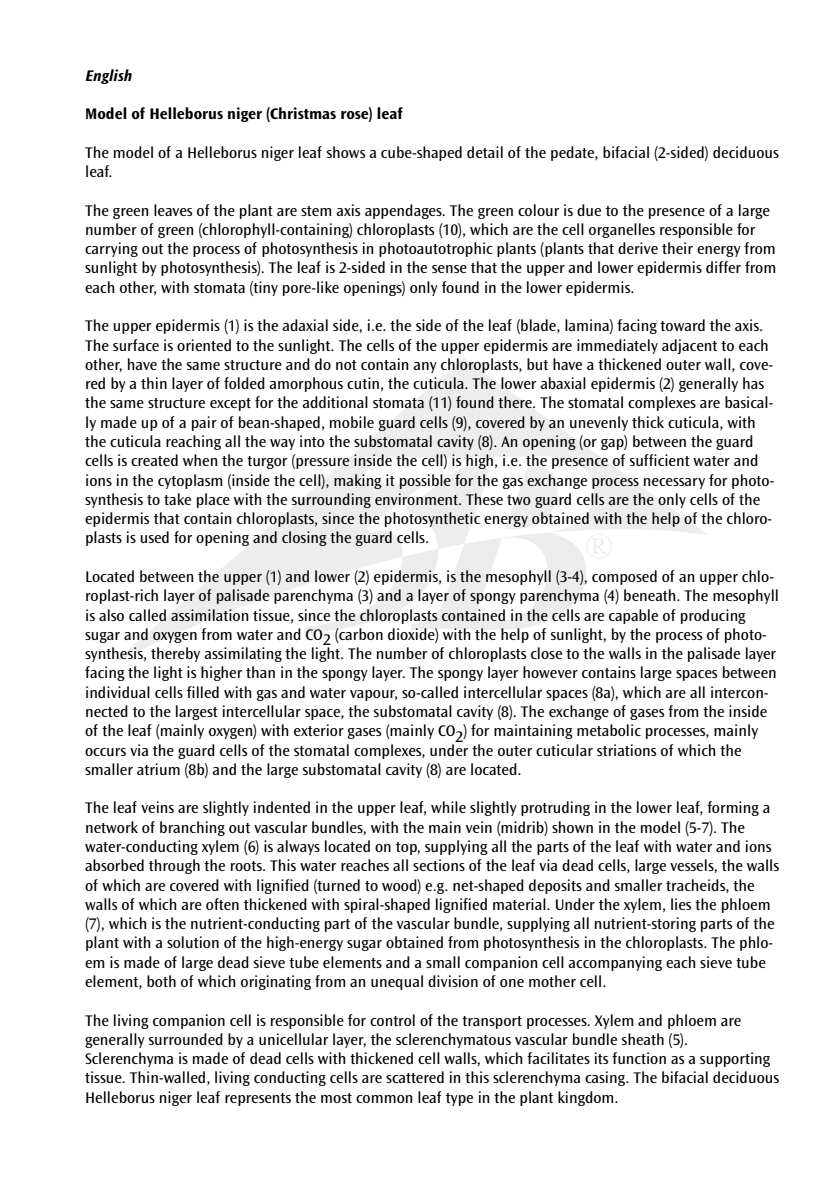
<style>
.page{position:relative;width:836px;height:1191px;background:#fff}
.page>*{position:absolute;margin:0;border:0;box-sizing:border-box;transform-origin:0 0}
.t1{font:16px/19.2px "Ocean Sans";color:#000}
.t2{font:700 16px "Ocean Sans";color:#000}
.t3{font:italic 700 16px "Ocean Sans";color:#000}
</style>
<div class="page">
<svg style="left:114px;top:358px;width:593px;height:305px"></svg>
<svg style="left:304px;top:456px;width:289px;height:177px"></svg>
<p class="t3" style="left:85px;top:66px;width:48px">English</p>
<p class="t2" style="left:85px;top:105px;width:319px">Model of Helleborus niger (Christmas rose) leaf</p>
<p class="t1" style="left:85px;top:143px;width:695px">The model of a Helleborus niger leaf shows a cube-shaped detail of the pedate, bifacial (2-sided) deciduous leaf.</p>
<p class="t1" style="left:85px;top:201px;width:692px">The green leaves of the plant are stem axis appendages. The green colour is due to the presence of a large number of green (chlorophyll-containing) chloroplasts (10), which are the cell organelles responsible for carrying out the process of photosynthesis in photoautotrophic plants (plants that derive their energy from sunlight by photosynthesis). The leaf is 2-sided in the sense that the upper and lower epidermis differ from each other, with stomata (tiny pore-like openings) only found in the lower epidermis.</p>
<p class="t1" style="left:85px;top:316px;width:690px">The upper epidermis (1) is the adaxial side, i.e. the side of the leaf (blade, lamina) facing toward the axis.<br>The surface is oriented to the sunlight. The cells of the upper epidermis are immediately adjacent to each other, have the same structure and do not contain any chloroplasts, but have a thickened outer wall, cove&shy;red by a thin layer of folded amorphous cutin, the cuticula. The lower abaxial epidermis (2) generally has the same structure except for the additional stomata (11) found there. The stomatal complexes are basical&shy;ly made up of a pair of bean-shaped, mobile guard cells (9), covered by an unevenly thick cuticula, with the cuticula reaching all the way into the substomatal cavity (8). An opening (or gap) between the guard cells is created when the turgor (pressure inside the cell) is high, i.e. the presence of sufficient water and ions in the cytoplasm (inside the cell), making it possible for the gas exchange process necessary for photo&shy;synthesis to take place with the surrounding environment. These two guard cells are the only cells of the epidermis that contain chloroplasts, since the photosynthetic energy obtained with the help of the chloro&shy;plasts is used for opening and closing the guard cells.</p>
<p class="t1" style="left:85px;top:567px;width:695px">Located between the upper (1) and lower (2) epidermis, is the mesophyll (3-4), composed of an upper chlo&shy;roplast-rich layer of palisade parenchyma (3) and a layer of spongy parenchyma (4) beneath. The mesophyll is also called assimilation tissue, since the chloroplasts contained in the cells are capable of producing sugar and oxygen from water and CO2 (carbon dioxide) with the help of sunlight, by the process of photo&shy;synthesis, thereby assimilating the light. The number of chloroplasts close to the walls in the palisade layer facing the light is higher than in the spongy layer. The spongy layer however contains large spaces between individual cells filled with gas and water vapour, so-called intercellular spaces (8a), which are all intercon&shy;nected to the largest intercellular space, the substomatal cavity (8). The exchange of gases from the inside of the leaf (mainly oxygen) with exterior gases (mainly CO2) for maintaining metabolic processes, mainly occurs via the guard cells of the stomatal complexes, under the outer cuticular striations of which the smaller atrium (8b) and the large substomatal cavity (8) are located.</p>
<p class="t1" style="left:85px;top:798px;width:695px">The leaf veins are slightly indented in the upper leaf, while slightly protruding in the lower leaf, forming a network of branching out vascular bundles, with the main vein (midrib) shown in the model (5-7). The water-conducting xylem (6) is always located on top, supplying all the parts of the leaf with water and ions absorbed through the roots. This water reaches all sections of the leaf via dead cells, large vessels, the walls of which are covered with lignified (turned to wood) e.g. net-shaped deposits and smaller tracheids, the walls of which are often thickened with spiral-shaped lignified material. Under the xylem, lies the phloem (7), which is the nutrient-conducting part of the vascular bundle, supplying all nutrient-storing parts of the plant with a solution of the high-energy sugar obtained from photosynthesis in the chloroplasts. The phlo&shy;em is made of large dead sieve tube elements and a small companion cell accompanying each sieve tube element, both of which originating from an unequal division of one mother cell.</p>
<p class="t1" style="left:85px;top:1011px;width:695px">The living companion cell is responsible for control of the transport processes. Xylem and phloem are generally surrounded by a unicellular layer, the sclerenchymatous vascular bundle sheath (5).<br>Sclerenchyma is made of dead cells with thickened cell walls, which facilitates its function as a supporting tissue. Thin-walled, living conducting cells are scattered in this sclerenchyma casing. The bifacial deciduous Helleborus niger leaf represents the most common leaf type in the plant kingdom.</p>
</div>
